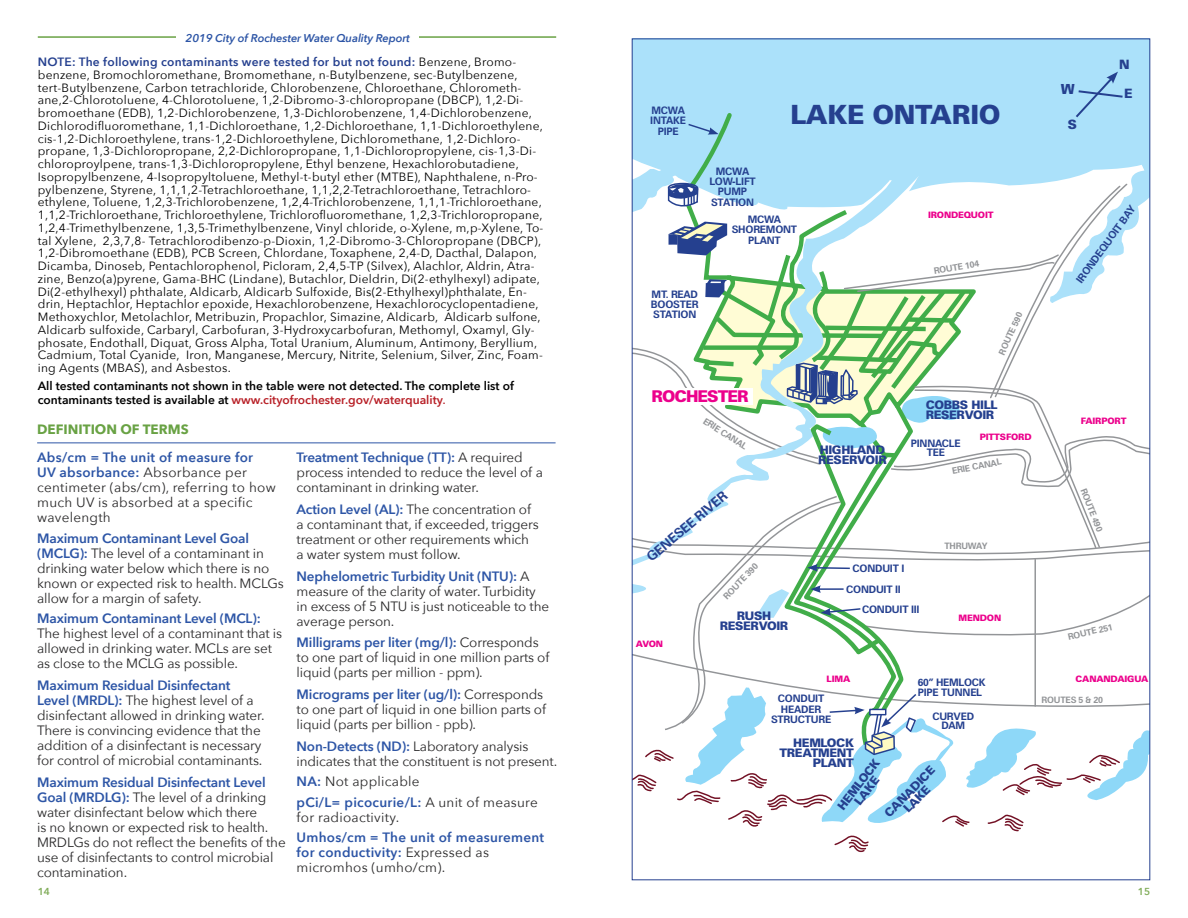
<style>
.page{position:relative;width:1188px;height:918px;background:#fff}
.page>*{position:absolute;margin:0;border:0;box-sizing:border-box;transform-origin:0 0}
.t1{font:900 26.55px "Zurich BT";letter-spacing:-.015em;color:#25408f}
.t2{font:900 16.2px "Zurich BT";letter-spacing:-.06em;color:#ec008c}
.t3{font:900 13.95px "Zurich BT";color:#25408f}
.t4{font:13.5px/15px "Avenir Next";letter-spacing:-.01em;color:#292829}
.t5{font:13.5px/15px "Avenir Next";letter-spacing:.02em;color:#292829}
.t6{font:600 13.5px/15px "Avenir Next";letter-spacing:.02em;color:#2d55a6}
.t7{font:600 13.5px "Avenir Next";letter-spacing:-.01em;color:#2d55a6}
.t8{font:700 13.5px "Avenir Next";color:#69a244}
.t9{font:700 13.35px "Zurich BT";color:#25408f}
.t10{font:900 12.9px "Zurich BT";color:#25408f}
.t11{font:12px/12.8px "Avenir Next";letter-spacing:.02em;color:#000}
.t12{font:600 12px/13.5px "Avenir Next";color:#000}
.t13{font:900 11.85px/10.4px "Zurich BT";letter-spacing:-.03em;color:#25408f}
.t14{font:italic 600 11.25px "Avenir Next";letter-spacing:-.01em;color:#2d55a6}
.t15{font:700 10.35px/10.4px "Zurich BT";letter-spacing:-.02em;color:#25408f;text-align:center}
.t16{font:600 10.2px "Avenir Next";color:#80ac58}
.t17{font:700 8.85px "Zurich BT";letter-spacing:-.02em;color:#939598}
.t18{font:900 8.85px "Zurich BT";letter-spacing:-.02em;color:#ec008c}
.s1{font-weight:600;color:#25408f}
.s2{color:#b82027}
.s3{font-size:10.5px;color:#b82027}
.s4{font-weight:600;color:#2d55a6}
.s5{font-weight:400;color:#292829}
</style>
<div class="page">
<hr style="left:38px;top:36px;width:518px;height:2px;background:#69a244">
<div style="left:176px;top:31px;width:242px;height:20px;background:#fff"></div>
<svg style="left:634px;top:40px;width:514px;height:813px"></svg>
<hr style="left:1034px;top:559px;width:2px;height:147px;background:#939598">
<hr style="left:37px;top:442px;width:519px;height:1px;background:#2d55a6">
<p class="t14" style="left:186px;top:28px;width:226px">2019 City of Rochester Water Quality Report</p>
<p class="t11" style="left:38px;top:55px;width:507px"><span class="s1">NOTE: The following contaminants were tested for but not found:</span> Benzene, Bromo&shy;benzene, Bromochloromethane, Bromomethane, n-Butylbenzene, sec-Butylbenzene, tert-Butylbenzene, Carbon tetrachloride, Chlorobenzene, Chloroethane, Chlorometh&shy;ane,2-Chlorotoluene, 4-Chlorotoluene, 1,2-Dibromo-3-chloropropane (DBCP), 1,2-Di&shy;bromoethane (EDB), 1,2-Dichlorobenzene, 1,3-Dichlorobenzene, 1,4-Dichlorobenzene, Dichlorodifluoromethane, 1,1-Dichloroethane, 1,2-Dichloroethane, 1,1-Dichloroethylene, cis-1,2-Dichloroethylene, trans-1,2-Dichloroethylene, Dichloromethane, 1,2-Dichloro&shy;propane, 1,3-Dichloropropane, 2,2-Dichloropropane, 1,1-Dichloropropylene, cis-1,3-Di&shy;chloroproylpene, trans-1,3-Dichloropropylene, Ethyl benzene, Hexachlorobutadiene, Isopropylbenzene, 4-Isopropyltoluene, Methyl-t-butyl ether (MTBE), Naphthalene, n-Pro&shy;pylbenzene, Styrene, 1,1,1,2-Tetrachloroethane, 1,1,2,2-Tetrachloroethane, Tetrachloro&shy;ethylene, Toluene, 1,2,3-Trichlorobenzene, 1,2,4-Trichlorobenzene, 1,1,1-Trichloroethane, 1,1,2-Trichloroethane, Trichloroethylene, Trichlorofluoromethane, 1,2,3-Trichloropropane, 1,2,4-Trimethylbenzene, 1,3,5-Trimethylbenzene, Vinyl chloride, o-Xylene, m,p-Xylene, To&shy;tal Xylene, 2,3,7,8- Tetrachlorodibenzo-p-Dioxin, 1,2-Dibromo-3-Chloropropane (DBCP), 1,2-Dibromoethane (EDB), PCB Screen, Chlordane, Toxaphene, 2,4-D, Dacthal, Dalapon, Dicamba, Dinoseb, Pentachlorophenol, Picloram, 2,4,5-TP (Silvex), Alachlor, Aldrin, Atra&shy;zine, Benzo(a)pyrene, Gama-BHC (Lindane), Butachlor, Dieldrin, Di(2-ethylhexyl) adipate, Di(2-ethylhexyl) phthalate, Aldicarb, Aldicarb Sulfoxide, Bis(2-Ethylhexyl)phthalate, En&shy;drin, Heptachlor, Heptachlor epoxide, Hexachlorobenzene, Hexachlorocyclopentadiene, Methoxychlor, Metolachlor, Metribuzin, Propachlor, Simazine, Aldicarb, Aldicarb sulfone, Aldicarb sulfoxide, Carbaryl, Carbofuran, 3-Hydroxycarbofuran, Methomyl, Oxamyl, Gly&shy;phosate, Endothall, Diquat, Gross Alpha, Total Uranium, Aluminum, Antimony, Beryllium, Cadmium, Total Cyanide, Iron, Manganese, Mercury, Nitrite, Selenium, Silver, Zinc, Foam&shy;ing Agents (MBAS), and Asbestos.</p>
<p class="t12" style="left:38px;top:379px;width:478px">All tested contaminants not shown in the table were not detected. The complete list of contaminants tested is available at <span class="s2">www.cityofrochester.gov/waterquality</span><span class="s3">.</span></p>
<p class="t8" style="left:37px;top:417px;width:153px">DEFINITION OF TERMS</p>
<p class="t5" style="left:37px;top:450px;width:240px"><span class="s4">Abs/cm = The unit of measure for<br>UV absorbance:</span> Absorbance per centimeter (abs/cm), referring to how much UV is absorbed at a specific wavelength</p>
<p class="t4" style="left:37px;top:530px;width:248px"><span class="s4">Maximum Contaminant Level Goal (MCLG):</span> The level of a contaminant in drinking water below which there is no known or expected risk to health. MCLGs allow for a margin of safety.</p>
<p class="t7" style="left:37px;top:607px;width:225px">Maximum Contaminant Level (MCL):</p>
<p class="t4" style="left:37px;top:625px;width:247px">The highest level of a contaminant that is allowed in drinking water. MCLs are set as close to the MCLG as possible.</p>
<p class="t4" style="left:37px;top:677px;width:229px"><span class="s4">Maximum Residual Disinfectant Level (MRDL):</span> The highest level of a disinfectant allowed in drinking water.<br>There is convincing evidence that the addition of a disinfectant is necessary for control of microbial contaminants.</p>
<p class="t4" style="left:37px;top:774px;width:250px"><span class="s4">Maximum Residual Disinfectant Level Goal (MRDLG):</span> The level of a drinking water disinfectant below which there<br>is no known or expected risk to health.<br>MRDLGs do not reflect the benefits of the use of disinfectants to control microbial contamination.</p>
<p class="t4" style="left:297px;top:449px;width:248px"><span class="s4">Treatment Technique (TT):</span> A required process intended to reduce the level of a contaminant in drinking water.</p>
<p class="t4" style="left:297px;top:501px;width:244px"><span class="s4">Action Level (AL):</span> The concentration of a contaminant that, if exceeded, triggers treatment or other requirements which a water system must follow.</p>
<p class="t4" style="left:297px;top:568px;width:254px"><span class="s4">Nephelometric Turbidity Unit (NTU):</span> A measure of the clarity of water. Turbidity in excess of 5 NTU is just noticeable to the average person.</p>
<p class="t4" style="left:297px;top:635px;width:254px"><span class="s4">Milligrams per liter (mg/l):</span> Corresponds to one part of liquid in one million parts of liquid (parts per million - ppm).</p>
<p class="t4" style="left:297px;top:686px;width:251px"><span class="s4">Micrograms per liter (ug/l):</span> Corresponds to one part of liquid in one billion parts of liquid (parts per billion - ppb).</p>
<p class="t4" style="left:297px;top:738px;width:262px"><span class="s4">Non-Detects (ND):</span> Laboratory analysis indicates that the constituent is not present.</p>
<p class="t5" style="left:297px;top:771px;width:243px;line-height:20.4px"><span class="s4">NA:</span> Not applicable<br><span class="s4">pCi/L= picocurie/L:</span> A unit of measure</p>
<p class="t5" style="left:297px;top:809px;width:104px">for radioactivity.</p>
<p class="t6" style="left:297px;top:830px;width:249px">Umhos/cm = The unit of measurement for conductivity: <span class="s5">Expressed as micromhos (umho/cm).</span></p>
<p class="t10" style="left:1119px;top:56px;width:12px">N</p>
<p class="t15" style="left:650px;top:105px;width:37px">MCWA<br>INTAKE<br>PIPE</p>
<h1 class="t1" style="left:790px;top:98px;width:212px">LAKE ONTARIO</h1>
<p class="t3" style="left:1061px;top:80px;width:16px">W</p>
<p class="t10" style="left:1124px;top:86px;width:10px">E</p>
<p class="t10" style="left:1068px;top:116px;width:11px">S</p>
<p class="t15" style="left:709px;top:166px;width:48px">MCWA<br>LOW-LIFT<br>PUMP<br>STATION</p>
<p class="t15" style="left:732px;top:214px;width:67px">MCWA<br>SHOREMONT<br>PLANT</p>
<p class="t15" style="left:651px;top:289px;width:49px;text-align:justify">MT. READ BOOSTER STATION</p>
<p class="t18" style="left:928px;top:210px;width:67px">IRONDEQUOIT</p>
<p class="t15" style="left:1074px;top:279px;width:94px;rotate:-54deg">IRONDEQUOIT BAY</p>
<p class="t17" style="left:933px;top:265px;width:47px;rotate:-9deg">ROUTE 104</p>
<p class="t17" style="left:996px;top:352px;width:47px;rotate:-66deg">ROUTE 590</p>
<h2 class="t2" style="left:652px;top:386px;width:99px">ROCHESTER</h2>
<p class="t17" style="left:707px;top:415px;width:52px;rotate:33deg">ERIE CANAL</p>
<p class="t9" style="left:643px;top:552px;width:102px;rotate:-40deg">GENESEE RIVER</p>
<p class="t17" style="left:721px;top:594px;width:47px;rotate:-46deg">ROUTE 390</p>
<p class="t18" style="left:636px;top:638px;width:29px">AVON</p>
<p class="t13" style="left:720px;top:610px;width:70px;text-align:center">RUSH<br>RESERVOIR</p>
<p class="t13" style="left:818px;top:444px;width:70px">HIGHLAND<br>RESERVOIR</p>
<p class="t13" style="left:926px;top:400px;width:73px">COBBS HILL<br>RESERVOIR</p>
<p class="t18" style="left:980px;top:432px;width:54px">PITTSFORD</p>
<p class="t15" style="left:911px;top:439px;width:51px;line-height:8.9px">PINNACLE<br>TEE</p>
<p class="t17" style="left:951px;top:466px;width:52px;rotate:-11deg">ERIE CANAL</p>
<p class="t17" style="left:944px;top:541px;width:45px">THRUWAY</p>
<p class="t15" style="left:853px;top:564px;width:53px">CONDUIT I</p>
<p class="t15" style="left:846px;top:584px;width:56px">CONDUIT II</p>
<p class="t15" style="left:862px;top:604px;width:59px">CONDUIT III</p>
<p class="t18" style="left:959px;top:612px;width:44px">MENDON</p>
<p class="t18" style="left:1081px;top:415px;width:47px">FAIRPORT</p>
<p class="t17" style="left:1089px;top:487px;width:47px;rotate:69deg">ROUTE 490</p>
<p class="t17" style="left:1067px;top:632px;width:47px;rotate:-13deg">ROUTE 251</p>
<p class="t18" style="left:827px;top:674px;width:25px">LIMA</p>
<p class="t15" style="left:918px;top:677px;width:69px;text-align:left">60” HEMLOCK<br>PIPE TUNNEL</p>
<p class="t15" style="left:771px;top:693px;width:62px">CONDUIT<br>HEADER<br>STRUCTURE</p>
<p class="t13" style="left:779px;top:737px;width:76px;text-align:right">HEMLOCK<br>TREATMENT<br>PLANT</p>
<p class="t15" style="left:932px;top:712px;width:43px;line-height:8.9px">CURVED<br>DAM</p>
<p class="t13" style="left:836px;top:805px;width:62px;rotate:-53deg">HEMLOCK</p>
<p class="t13" style="left:883px;top:812px;width:68px;rotate:-46deg">CANADICE</p>
<p class="t13" style="left:853px;top:800px;width:34px;rotate:-53deg">LAKE</p>
<p class="t13" style="left:902px;top:807px;width:34px;rotate:-46deg">LAKE</p>
<p class="t18" style="left:1076px;top:673px;width:74px">CANANDAIGUA</p>
<p class="t17" style="left:1042px;top:694px;width:63px">ROUTES 5 &amp; 20</p>
<p class="t16" style="left:38px;top:882px;width:14px">14</p>
<p class="t16" style="left:1138px;top:882px;width:14px">15</p>
</div>
